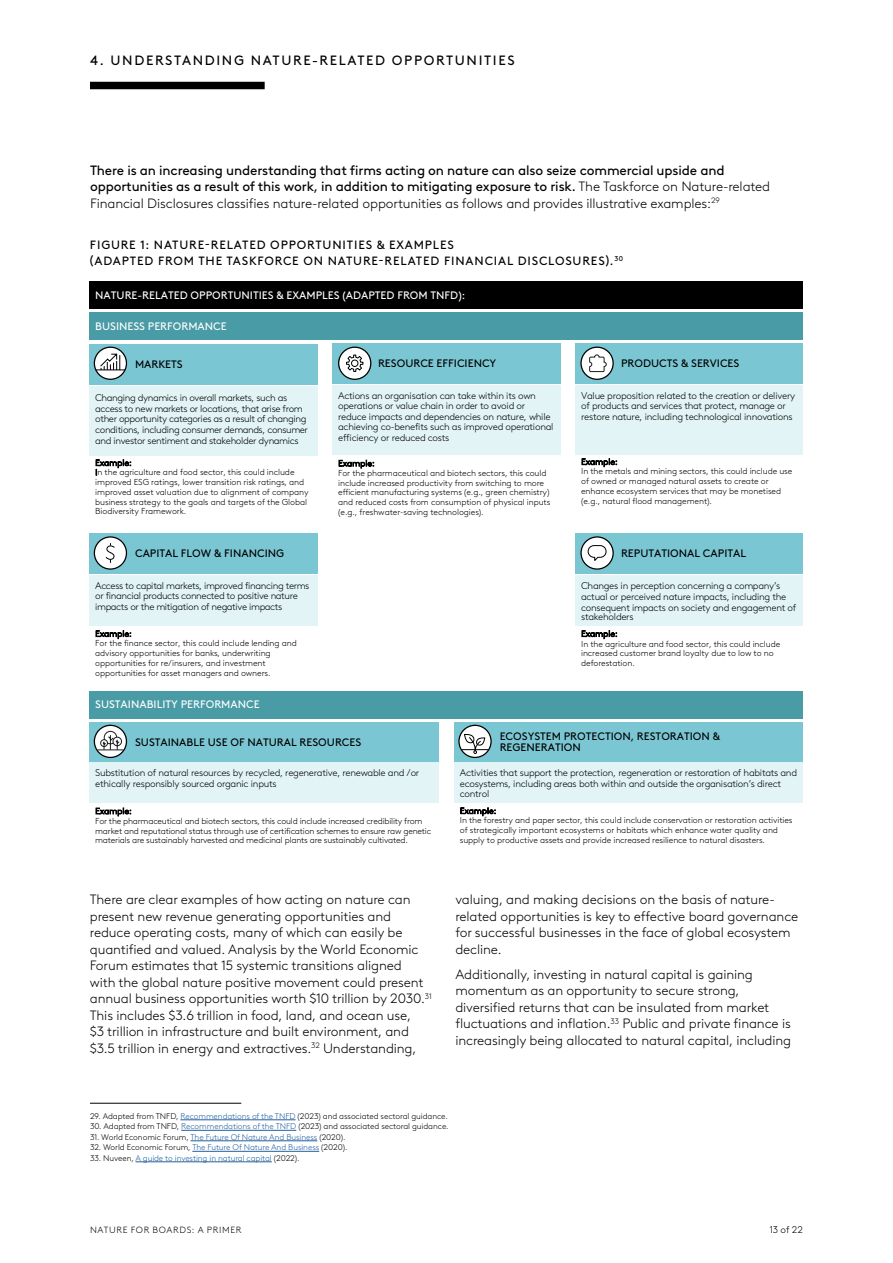
<style>
.page{position:relative;width:893px;height:1263px;background:#fff}
.page>*{position:absolute;margin:0;border:0;box-sizing:border-box;transform-origin:0 0}
.t1{font:300 13.5px/16.5px "Brown LL";letter-spacing:-.01em;color:#000}
.t2{font:13.5px/16.5px "Brown LL";letter-spacing:-.01em;color:#000}
.t3{font:13.5px "Brown LL";letter-spacing:.12em;color:#000}
.t4{font:12px/16.5px "Brown LL";letter-spacing:.07em;color:#000}
.t5{font:10.8px/11.7px "Brown LL";color:#000}
.t6{font:10.8px "Brown LL";color:#fff}
.t7{font:300 9.75px/10.8px "Brown LL";letter-spacing:-.035em;color:#000}
.t8{font:300 9px "Brown LL";letter-spacing:.07em;color:#000}
.t9{font:300 8.7px/9.8px "Brown LL";letter-spacing:-.01em;color:#000}
.t10{font:300 8.55px "Brown LL";letter-spacing:.005em;color:#000}
.t11{font:300 8.25px "Brown LL";letter-spacing:-.01em;color:#000}
.t12{font:300 8.25px "Brown LL";letter-spacing:-.01em;color:#215e9e}
.s1{font-weight:300}
.s2{font-size:8.55px}
.s3{color:#215e9e}
.s4{color:#000}
</style>
<div class="page">
<div style="left:90px;top:82px;width:175px;height:7px;background:#000"></div>
<hr style="left:90px;top:1103px;width:151px;height:1px;background:#000">
<hr style="left:180px;top:1119px;width:116px;height:1px;background:#215e9e">
<hr style="left:181px;top:1130px;width:115px;height:1px;background:#215e9e">
<hr style="left:190px;top:1140px;width:127px;height:1px;background:#215e9e">
<hr style="left:192px;top:1151px;width:127px;height:1px;background:#215e9e">
<hr style="left:136px;top:1161px;width:136px;height:1px;background:#215e9e">
<div style="left:90px;top:312px;width:713px;height:28px;background:#499ba6"></div>
<div style="left:90px;top:691px;width:713px;height:27px;background:#499ba6"></div>
<div style="left:90px;top:344px;width:227px;height:41px;background:#7bc6d3"></div>
<div style="left:332px;top:343px;width:228px;height:41px;background:#7bc6d3"></div>
<div style="left:575px;top:343px;width:228px;height:41px;background:#7bc6d3"></div>
<div style="left:90px;top:533px;width:227px;height:41px;background:#7bc6d3"></div>
<div style="left:575px;top:533px;width:228px;height:41px;background:#7bc6d3"></div>
<div style="left:90px;top:722px;width:349px;height:41px;background:#7bc6d3"></div>
<div style="left:454px;top:722px;width:349px;height:40px;background:#7bc6d3"></div>
<div style="left:90px;top:386px;width:227px;height:70px;background:#e2f4f5"></div>
<div style="left:332px;top:385px;width:228px;height:70px;background:#e2f4f5"></div>
<div style="left:575px;top:385px;width:228px;height:70px;background:#e2f4f5"></div>
<div style="left:90px;top:575px;width:227px;height:50px;background:#e2f4f5"></div>
<div style="left:575px;top:575px;width:228px;height:50px;background:#e2f4f5"></div>
<div style="left:90px;top:762px;width:349px;height:41px;background:#e2f4f5"></div>
<div style="left:454px;top:762px;width:349px;height:41px;background:#e2f4f5"></div>
<div style="left:90px;top:282px;width:713px;height:27px;background:#000"></div>
<svg style="left:94px;top:347px;width:33px;height:33px"></svg>
<svg style="left:338px;top:347px;width:33px;height:33px"></svg>
<svg style="left:580px;top:347px;width:34px;height:33px"></svg>
<svg style="left:94px;top:536px;width:33px;height:34px"></svg>
<svg style="left:580px;top:536px;width:34px;height:34px"></svg>
<div style="left:588px;top:545px;width:18px;height:13px;border:1px solid #000;border-radius:6px"></div>
<svg style="left:94px;top:725px;width:33px;height:33px"></svg>
<svg style="left:458px;top:725px;width:34px;height:33px"></svg>
<h1 class="t3" style="left:90px;top:51px;width:426px">4. UNDERSTANDING NATURE-RELATED OPPORTUNITIES</h1>
<p class="t2" style="left:90px;top:161px;width:682px">There is an increasing understanding that firms acting on nature can also seize commercial upside and opportunities as a result of this work, in addition to mitigating exposure to risk. <span class="s1">The Taskforce on Nature-related<br>Financial Disclosures classifies nature-related opportunities as follows and provides illustrative examples:</span><sup>29</sup></p>
<h2 class="t4" style="left:90px;top:235px;width:535px">FIGURE 1: NATURE-RELATED OPPORTUNITIES &amp; EXAMPLES<br>(ADAPTED FROM THE TASKFORCE ON NATURE-RELATED FINANCIAL DISCLOSURES).<sup>30</sup></h2>
<p class="t6" style="left:95px;top:287px;width:372px">NATURE-RELATED OPPORTUNITIES &amp; EXAMPLES (ADAPTED FROM TNFD):</p>
<p class="t6" style="left:95px;top:318px;width:133px">BUSINESS PERFORMANCE</p>
<p class="t5" style="left:135px;top:357px;width:49px">MARKETS</p>
<p class="t5" style="left:378px;top:357px;width:120px">RESOURCE EFFICIENCY</p>
<p class="t5" style="left:621px;top:357px;width:120px">PRODUCTS &amp; SERVICES</p>
<p class="t7" style="left:95px;top:391px;width:214px">Changing dynamics in overall markets, such as access to new markets or locations, that arise from other opportunity categories as a result of changing conditions, including consumer demands, consumer and investor sentiment and stakeholder dynamics</p>
<p class="t7" style="left:338px;top:389px;width:214px">Actions an organisation can take within its own operations or value chain in order to avoid or reduce impacts and dependencies on nature, while</p>
<p class="t7" style="left:338px;top:421px;width:217px">achieving co-benefits such as improved operational efficiency or reduced costs</p>
<p class="t10" style="left:95px;top:457px;width:38px">Example:</p>
<p class="t9" style="left:95px;top:467px;width:215px"><span class="s2">I</span>n the agriculture and food sector, this could include improved ESG ratings, lower transition risk ratings, and improved asset valuation due to alignment of company business strategy to the goals and targets of the Global Biodiversity Framework.</p>
<p class="t10" style="left:338px;top:457px;width:38px">Example:</p>
<p class="t9" style="left:338px;top:468px;width:214px">For the pharmaceutical and biotech sectors, this could include increased productivity from switching to more efficient manufacturing systems (e.g., green chemistry) and reduced costs from consumption of physical inputs (e.g., freshwater-saving technologies).</p>
<p class="t7" style="left:581px;top:389px;width:216px">Value proposition related to the creation or delivery of products and services that protect, manage or restore nature, including technological innovations</p>
<p class="t10" style="left:581px;top:456px;width:38px">Example:</p>
<p class="t9" style="left:581px;top:466px;width:213px">In the metals and mining sectors, this could include use of owned or managed natural assets to create or enhance ecosystem services that may be monetised (e.g., natural flood management).</p>
<p class="t5" style="left:135px;top:546px;width:151px">CAPITAL FLOW &amp; FINANCING</p>
<p class="t5" style="left:621px;top:546px;width:127px">REPUTATIONAL CAPITAL</p>
<p class="t7" style="left:95px;top:579px;width:216px">Access to capital markets, improved financing terms or financial products connected to positive nature impacts or the mitigation of negative impacts</p>
<p class="t7" style="left:581px;top:579px;width:217px">Changes in perception concerning a company’s actual or perceived nature impacts, including the consequent impacts on society and engagement of</p>
<p class="t7" style="left:581px;top:611px;width:54px">stakeholders</p>
<p class="t10" style="left:95px;top:627px;width:38px">Example:</p>
<p class="t9" style="left:95px;top:638px;width:203px">For the finance sector, this could include lending and advisory opportunities for banks, underwriting opportunities for re/insurers, and investment opportunities for asset managers and owners.</p>
<p class="t6" style="left:95px;top:696px;width:166px">SUSTAINABILITY PERFORMANCE</p>
<p class="t10" style="left:581px;top:627px;width:38px">Example:</p>
<p class="t9" style="left:581px;top:638px;width:201px">In the agriculture and food sector, this could include increased customer brand loyalty due to low to no deforestation.</p>
<p class="t5" style="left:135px;top:735px;width:228px">SUSTAINABLE USE OF NATURAL RESOURCES</p>
<p class="t5" style="left:500px;top:729px;width:222px">ECOSYSTEM PROTECTION, RESTORATION &amp;<br>REGENERATION</p>
<p class="t7" style="left:95px;top:767px;width:326px">Substitution of natural resources by recycled, regenerative, renewable and /or ethically responsibly sourced organic inputs</p>
<p class="t7" style="left:460px;top:767px;width:339px">Activities that support the protection, regeneration or restoration of habitats and ecosystems, including areas both within and outside the organisation’s direct control</p>
<p class="t10" style="left:95px;top:805px;width:38px">Example:</p>
<p class="t9" style="left:95px;top:815px;width:338px">For the pharmaceutical and biotech sectors, this could include increased credibility from market and reputational status through use of certification schemes to ensure raw genetic materials are sustainably harvested and medicinal plants are sustainably cultivated.</p>
<p class="t10" style="left:460px;top:805px;width:38px">Example:</p>
<p class="t9" style="left:460px;top:815px;width:334px">In the forestry and paper sector, this could include conservation or restoration activities of strategically important ecosystems or habitats which enhance water quality and supply to productive assets and provide increased resilience to natural disasters.</p>
<p class="t1" style="left:90px;top:890px;width:343px">There are clear examples of how acting on nature can present new revenue generating opportunities and reduce operating costs, many of which can easily be quantified and valued. Analysis by the World Economic Forum estimates that 15 systemic transitions aligned<br>with the global nature positive movement could present annual business opportunities worth $10 trillion by 2030.<sup>31<br></sup>This includes $3.6 trillion in food, land, and ocean use,<br>$3 trillion in infrastructure and built environment, and $3.5 trillion in energy and extractives.<sup>32</sup> Understanding,</p>
<h1 class="t1" style="left:455px;top:890px;width:344px">valuing, and making decisions on the basis of nature&shy;related opportunities is key to effective board governance for successful businesses in the face of global ecosystem decline.</h1>
<p class="t1" style="left:455px;top:965px;width:337px">Additionally, investing in natural capital is gaining momentum as an opportunity to secure strong, diversified returns that can be insulated from market fluctuations and inflation.<sup>33</sup> Public and private finance is increasingly being allocated to natural capital, including</p>
<p class="t11" style="left:90px;top:1110px;width:359px">29. Adapted from TNFD, <span class="s3">Recommendations of the TNFD</span> (2023) and associated sectoral guidance.</p>
<p class="t11" style="left:90px;top:1121px;width:360px">30. Adapted from TNFD, <span class="s3">Recommendations of the TNFD</span> (2023) and associated sectoral guidance.</p>
<p class="t11" style="left:90px;top:1131px;width:257px">31. World Economic Forum, <span class="s3">The Future Of Nature And Business</span> (2020).</p>
<p class="t11" style="left:90px;top:1142px;width:259px">32. World Economic Forum, <span class="s3">The Future Of Nature And Business</span> (2020).</p>
<p class="t12" style="left:90px;top:1152px;width:211px"><span class="s4">33. Nuveen,</span> A guide to investing in natural capital <span class="s4">(2022).</span></p>
<p class="t8" style="left:90px;top:1223px;width:153px">NATURE FOR BOARDS: A PRIMER</p>
<p class="t7" style="left:770px;top:1224px;width:35px">13 of 22</p>
</div>
